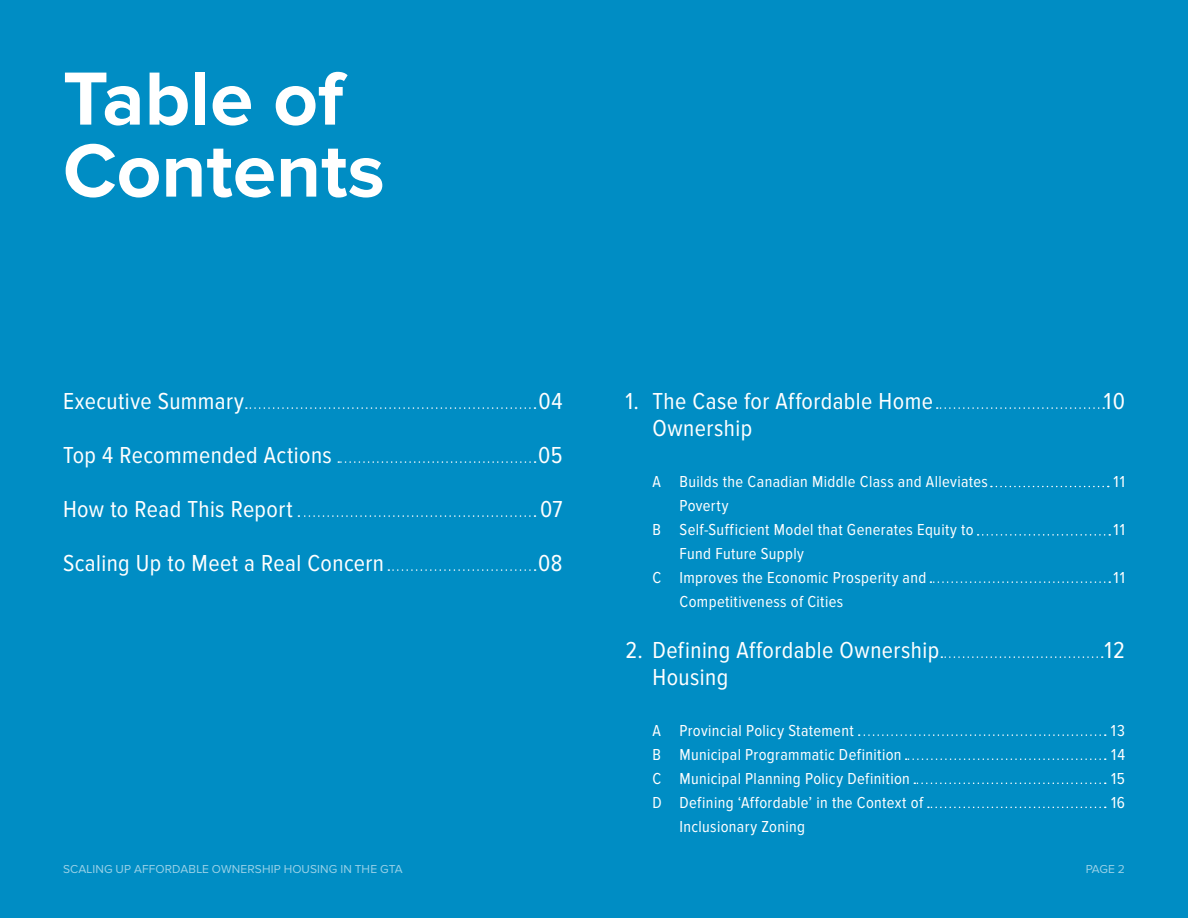
<style>
.page{position:relative;width:1188px;height:918px;background:#008dc4}
.page>*{position:absolute;margin:0;border:0;box-sizing:border-box;transform-origin:0 0}
.t1{font:700 78px/72px "Proxima Nova";color:#fff}
.t2{font:24px/27px "Proxima Nova Cond";letter-spacing:.015em;color:#fff}
.t3{font:16.5px/24px "Proxima Nova Cond";letter-spacing:.02em;color:#fff}
.t4{font:12px "Proxima Nova";letter-spacing:.01em;color:#fff}
</style>
<div class="page">
<svg style="left:388px;top:569px;width:148px;height:2px"></svg>
<svg style="left:298px;top:515px;width:238px;height:2px"></svg>
<svg style="left:338px;top:461px;width:198px;height:2px"></svg>
<svg style="left:246px;top:407px;width:290px;height:2px"></svg>
<svg style="left:937px;top:407px;width:167px;height:2px"></svg>
<svg style="left:991px;top:486px;width:118px;height:1px"></svg>
<svg style="left:978px;top:534px;width:132px;height:2px"></svg>
<svg style="left:930px;top:581px;width:180px;height:2px"></svg>
<svg style="left:941px;top:656px;width:162px;height:2px"></svg>
<svg style="left:859px;top:734px;width:247px;height:2px"></svg>
<svg style="left:906px;top:758px;width:200px;height:2px"></svg>
<svg style="left:914px;top:783px;width:192px;height:1px"></svg>
<svg style="left:928px;top:807px;width:178px;height:1px"></svg>
<p class="t1" style="left:63px;top:64px;width:323px">Table of<br>Contents</p>
<p class="t2" style="left:63px;top:388px;width:183px">Executive Summary</p>
<p class="t2" style="left:63px;top:442px;width:270px">Top 4 Recommended Actions</p>
<p class="t2" style="left:63px;top:496px;width:231px">How to Read This Report</p>
<p class="t2" style="left:63px;top:550px;width:323px">Scaling Up to Meet a Real Concern</p>
<p class="t2" style="left:538px;top:388px;width:26px">04</p>
<p class="t2" style="left:538px;top:442px;width:26px">05</p>
<p class="t2" style="left:540px;top:496px;width:24px">07</p>
<p class="t2" style="left:538px;top:550px;width:26px">08</p>
<p class="t2" style="left:652px;top:388px;width:282px;text-indent:-27px">1. The Case for Affordable Home<br>Ownership</p>
<p class="t3" style="left:652px;top:470px;width:337px">A Builds the Canadian Middle Class and Alleviates</p>
<p class="t3" style="left:679px;top:494px;width:50px">Poverty</p>
<p class="t3" style="left:652px;top:518px;width:323px">B Self-Sufficient Model that Generates Equity to</p>
<p class="t3" style="left:679px;top:542px;width:126px">Fund Future Supply</p>
<p class="t3" style="left:652px;top:566px;width:275px">C Improves the Economic Prosperity and</p>
<p class="t3" style="left:679px;top:590px;width:165px">Competitiveness of Cities</p>
<p class="t2" style="left:652px;top:637px;width:288px;text-indent:-27px">2. Defining Affordable Ownership<br>Housing</p>
<p class="t3" style="left:652px;top:719px;width:203px">A Provincial Policy Statement</p>
<p class="t3" style="left:652px;top:743px;width:251px">B Municipal Programmatic Definition</p>
<p class="t3" style="left:652px;top:767px;width:259px">C Municipal Planning Policy Definition</p>
<p class="t3" style="left:652px;top:791px;width:272px">D Defining ‘Affordable’ in the Context of</p>
<p class="t3" style="left:679px;top:815px;width:127px">Inclusionary Zoning</p>
<p class="t2" style="left:1104px;top:388px;width:23px">10</p>
<p class="t3" style="left:1114px;top:470px;width:13px">11</p>
<p class="t3" style="left:1114px;top:518px;width:13px">11</p>
<p class="t3" style="left:1114px;top:566px;width:13px">11</p>
<p class="t2" style="left:1104px;top:637px;width:22px">12</p>
<p class="t3" style="left:1111px;top:719px;width:16px">13</p>
<p class="t3" style="left:1111px;top:743px;width:15px">14<br>15</p>
<p class="t3" style="left:1111px;top:791px;width:15px">16</p>
<p class="t4" style="left:63px;top:864px;width:341px">SCALING UP AFFORDABLE OWNERSHIP HOUSING IN THE GTA</p>
<p class="t4" style="left:1085px;top:864px;width:41px">PAGE 2</p>
</div>
